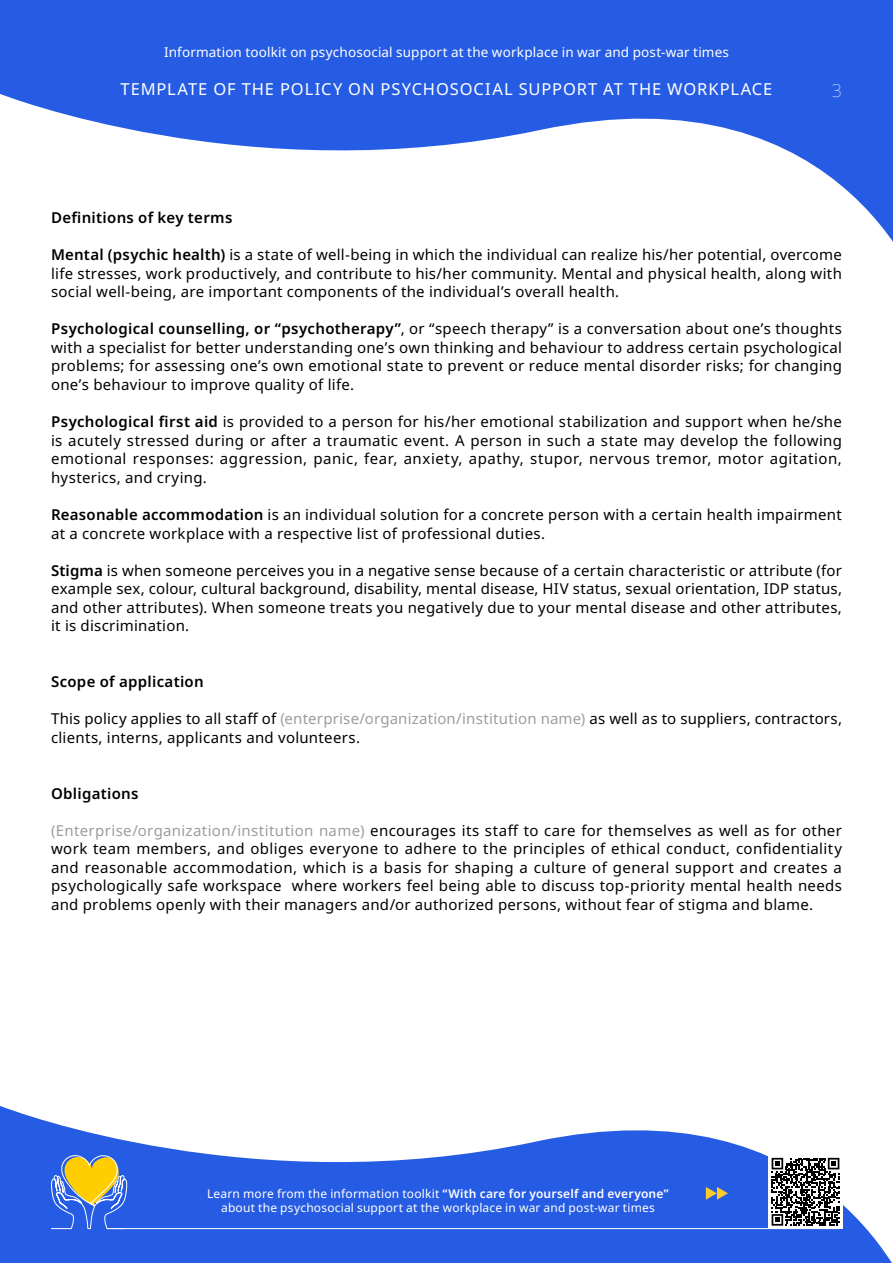
<style>
.page{position:relative;width:893px;height:1263px;background:#fff}
.page>*{position:absolute;margin:0;border:0;box-sizing:border-box;transform-origin:0 0}
.t1{font:100 18px "Noto Sans";color:#fff}
.t2{font:16.5px "Noto Sans";letter-spacing:.055em;color:#fff}
.t3{font:15px/18.6px "Noto Sans";letter-spacing:.02em;color:#000;text-align:justify}
.t4{font:600 15px "Noto Sans";letter-spacing:.02em;color:#000}
.t5{font:13.5px "Noto Sans";letter-spacing:.01em;color:#fff}
.t6{font:12px/14.4px "Noto Sans";letter-spacing:.015em;color:#fff;text-align:center}
.s1{font-weight:600}
.s2{color:#9d9d9c}
</style>
<div class="page">
<svg style="left:0;top:0;width:893px;height:242px;fill:#265ce3"></svg>
<svg style="left:0;top:1106px;width:892px;height:157px;fill:#265ce3"></svg>
<hr style="left:107px;top:1228px;width:732px;height:1px;background:#fff">
<svg style="left:50px;top:1154px;width:78px;height:75px;background:#8191a4"></svg>
<div style="left:768px;top:1154px;width:75px;height:75px;background:linear-gradient(to right,#fff,#fff)"></div>
<svg style="left:772px;top:1158px;width:67px;height:68px"></svg>
<svg style="left:706px;top:1187px;width:22px;height:13px"></svg>
<p class="t5" style="left:164px;top:44px;width:566px">Information toolkit on psychosocial support at the workplace in war and post-war times</p>
<p class="t2" style="left:121px;top:80px;width:653px">TEMPLATE OF THE POLICY ON PSYCHOSOCIAL SUPPORT AT THE WORKPLACE</p>
<p class="t1" style="left:832px;top:80px;width:12px">3</p>
<p class="t4" style="left:51px;top:209px;width:183px">Definitions of key terms</p>
<p class="t3" style="left:51px;top:246px;width:792px"><span class="s1">Mental (psychic health)</span> is a state of well-being in which the individual can realize his/her potential, overcome life stresses, work productively, and contribute to his/her community. Mental and physical health, along with social well-being, are important components of the individual’s overall health.</p>
<p class="t3" style="left:51px;top:320px;width:792px"><span class="s1">Psychological counselling, or “psychotherapy”</span>, or “speech therapy” is a conversation about one’s thoughts with a specialist for better understanding one’s own thinking and behaviour to address certain psychological problems; for assessing one’s own emotional state to prevent or reduce mental disorder risks; for changing one’s behaviour to improve quality of life.</p>
<p class="t3" style="left:51px;top:413px;width:792px"><span class="s1">Psychological first aid</span> is provided to a person for his/her emotional stabilization and support when he/she is acutely stressed during or after a traumatic event. A person in such a state may develop the following emotional responses: aggression, panic, fear, anxiety, apathy, stupor, nervous tremor, motor agitation, hysterics, and crying.</p>
<p class="t3" style="left:51px;top:505px;width:792px"><span class="s1">Reasonable accommodation</span> is an individual solution for a concrete person with a certain health impairment at a concrete workplace with a respective list of professional duties.</p>
<p class="t3" style="left:51px;top:561px;width:792px"><span class="s1">Stigma</span> is when someone perceives you in a negative sense because of a certain characteristic or attribute (for example sex, colour, cultural background, disability, mental disease, HIV status, sexual orientation, IDP status, and other attributes). When someone treats you negatively due to your mental disease and other attributes, it is discrimination.</p>
<p class="t4" style="left:51px;top:673px;width:154px">Scope of application</p>
<p class="t3" style="left:51px;top:710px;width:793px">This policy applies to all staff of <span class="s2">(enterprise/organization/institution name)</span> as well as to suppliers, contractors, clients, interns, applicants and volunteers.</p>
<p class="t4" style="left:51px;top:785px;width:89px">Obligations</p>
<p class="t3" style="left:51px;top:821px;width:792px"><span class="s2">(Enterprise/organization/institution name)</span> encourages its staff to care for themselves as well as for other work team members, and obliges everyone to adhere to the principles of ethical conduct, confidentiality and reasonable accommodation, which is a basis for shaping a culture of general support and creates a psychologically safe workspace where workers feel being able to discuss top-priority mental health needs and problems openly with their managers and/or authorized persons, without fear of stigma and blame.</p>
<p class="t6" style="left:207px;top:1186px;width:463px">Learn more from the information toolkit <span class="s1">“With care for yourself and everyone” </span>about the psychosocial support at the workplace in war and post-war times</p>
</div>
